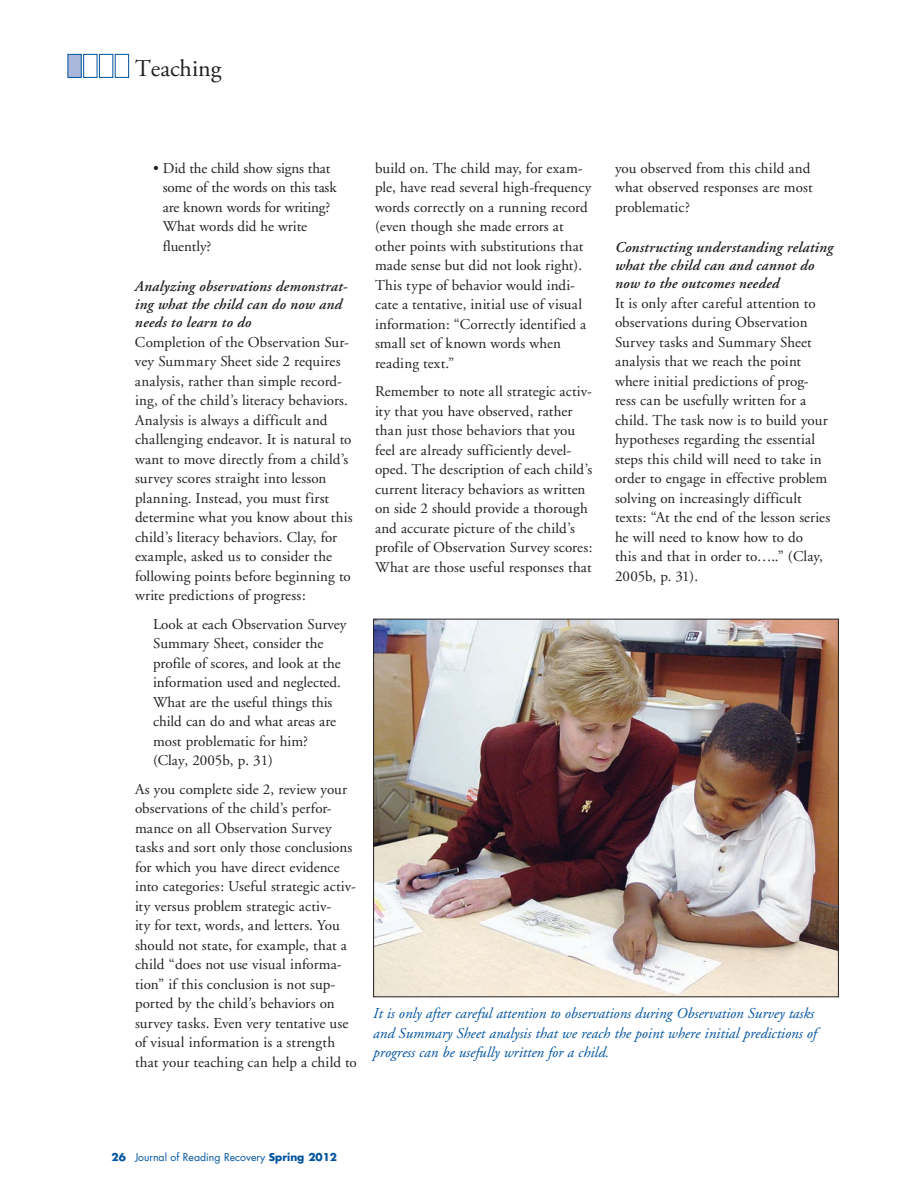
<style>
.page{position:relative;width:918px;height:1188px;background:#fff}
.page>*{position:absolute;margin:0;border:0;box-sizing:border-box;transform-origin:0 0}
.t1{font:24px "Adobe Garamond Pro";color:#231f20}
.text{font:15px/19.5px "Adobe Garamond";letter-spacing:.005em;color:#231f20}
.text-indented{font:15px/19.5px "Adobe Garamond";color:#231f20}
.captions{font:italic 15px/19.5px "Adobe Garamond";color:#01539e}
.sub-subheads{font:italic 600 15px/18px "Adobe Garamond";letter-spacing:.01em;color:#231f20}
.t2{font:10.5px "Futura Std";color:#01539e}
.s1{font-weight:700}
</style>
<div class="page">
<div style="left:68px;top:54px;width:14px;height:24px;background:#aab7da;border:1px solid #01539e"></div>
<div style="left:83px;top:54px;width:14px;height:24px;background:#fff;border:1px solid #01539e"></div>
<div style="left:99px;top:54px;width:14px;height:24px;border:1px solid #01539e"></div>
<div style="left:115px;top:54px;width:14px;height:24px;border:1px solid #01539e"></div>
<img style="left:375px;top:621px;width:462px;height:374px">
<h1 class="t1" style="left:135px;top:54px;width:88px">Teaching</h1>
<p class="text-indented" style="left:163px;top:159px;width:175px;text-indent:-10px">• Did the child show signs that some of the words on this task are known words for writing?<br>What words did he write fluently?</p>
<p class="sub-subheads" style="left:135px;top:278px;width:214px">Analyzing observations demonstrat&shy;ing what the child can do now and needs to learn to do</p>
<p class="text" style="left:135px;top:333px;width:219px">Completion of the Observation Sur&shy;vey Summary Sheet side 2 requires analysis, rather than simple record&shy;ing, of the child’s literacy behaviors.<br>Analysis is always a difficult and challenging endeavor. It is natural to want to move directly from a child’s survey scores straight into lesson planning. Instead, you must first determine what you know about this child’s literacy behaviors. Clay, for example, asked us to consider the following points before beginning to write predictions of progress:</p>
<p class="text-indented" style="left:153px;top:615px;width:195px">Look at each Observation Survey<br>Summary Sheet, consider the profile of scores, and look at the information used and neglected.<br>What are the useful things this child can do and what areas are most problematic for him? (Clay, 2005b, p. 31)</p>
<p class="text" style="left:135px;top:780px;width:223px">As you complete side 2, review your observations of the child’s perfor&shy;mance on all Observation Survey tasks and sort only those conclusions for which you have direct evidence into categories: Useful strategic activ&shy;ity versus problem strategic activ-<br>ity for text, words, and letters. You should not state, for example, that a child “does not use visual informa&shy;tion” if this conclusion is not sup&shy;ported by the child’s behaviors on survey tasks. Even very tentative use of visual information is a strength that your teaching can help a child to</p>
<p class="text" style="left:375px;top:159px;width:218px">build on. The child may, for exam&shy;ple, have read several high-frequency words correctly on a running record (even though she made errors at other points with substitutions that made sense but did not look right).<br>This type of behavior would indi&shy;cate a tentative, initial use of visual information: “Correctly identified a small set of known words when reading text.”</p>
<p class="text" style="left:375px;top:382px;width:219px">Remember to note all strategic activ&shy;ity that you have observed, rather than just those behaviors that you feel are already sufficiently devel&shy;oped. The description of each child’s current literacy behaviors as written on side 2 should provide a thorough and accurate picture of the child’s profile of Observation Survey scores:<br>What are those useful responses that</p>
<p class="text" style="left:615px;top:159px;width:199px">you observed from this child and what observed responses are most problematic?</p>
<p class="sub-subheads" style="left:615px;top:239px;width:220px">Constructing understanding relating what the child can and cannot do now to the outcomes needed</p>
<p class="text" style="left:615px;top:294px;width:217px">It is only after careful attention to observations during Observation<br>Survey tasks and Summary Sheet analysis that we reach the point where initial predictions of prog&shy;ress can be usefully written for a child. The task now is to build your hypotheses regarding the essential steps this child will need to take in order to engage in effective problem solving on increasingly difficult texts: “At the end of the lesson series he will need to know how to do<br>this and that in order to….. ” (Clay,<br>2005b, p. 31).</p>
<p class="captions" style="left:373px;top:1004px;width:445px">It is only after careful attention to observations during Observation Survey tasks and Summary Sheet analysis that we reach the point where initial predictions of progress can be usefully written for a child.</p>
<p class="t2" style="left:112px;top:1150px;width:227px"><span class="s1">26</span> Journal of Reading Recovery <span class="s1">Spring 2012</span></p>
</div>
